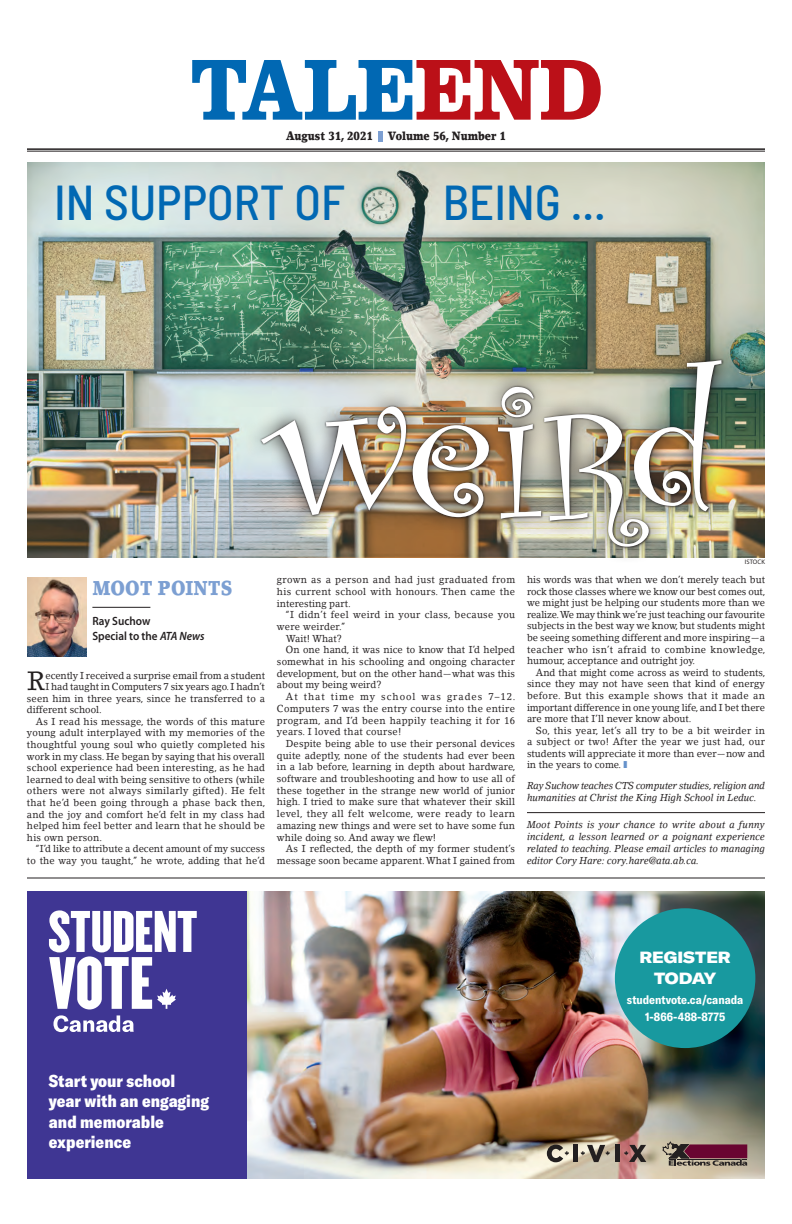
<style>
.page{position:relative;width:792px;height:1224px;background:#fff}
.page>*{position:absolute;margin:0;border:0;box-sizing:border-box;transform-origin:0 0}
.t1{font:500 semi-condensed 49px "Barlow";color:#0168b3}
.t2{font:26.2px "Lino Letter Std";color:#231f20;scale:.95 1}
.t3{font:900 20px "Lino Letter Std";color:#7c9fd2;scale:.82 1}
.t4{font:900 condensed 17px/20.4px "GT America";color:#fff}
.t5{font:900 expanded 16px/21.5px "GT America";color:#fff;text-align:center}
.t6{font:700 condensed 12px/17px "GT America";color:#fff;text-align:center}
.t7{font:900 12px "Lino Letter Std";color:#231f20;scale:.85 1}
.t8{font:600 12px/15px "Myriad Pro";color:#231f20;scale:.93 1}
.t9{font:10px/11.6px "Lino Letter Std";letter-spacing:.01em;color:#231f20;text-align:justify;scale:.95 1}
.t10{font:italic 10px/12.1px "Lino Letter Std";color:#231f20;scale:.95 1}
.t11{font:10px "Lino Letter Std";letter-spacing:.03em;color:#231f20;scale:.95 1}
.t12{font:10px "Lino Letter Std";letter-spacing:.035em;color:#231f20;scale:.95 1}
.t13{font:10px "Lino Letter Std";letter-spacing:-.01em;color:#231f20;scale:.95 1}
.t14{font:10px "Lino Letter Std";letter-spacing:.105em;color:#231f20;scale:.95 1}
.t15{font:6.5px "Myriad Pro";letter-spacing:.02em;color:#231f20}
.s1{font-style:italic}
.s2{color:#6692cb}
</style>
<div class="page">
<img style="left:27px;top:162px;width:738px;height:396px">
<hr style="left:27px;top:148px;width:738px;height:2px;background:#231f20">
<hr style="left:27px;top:151px;width:738px;height:1px;background:#231f20">
<div style="left:378px;top:131px;width:5px;height:10px;background:#7c9fd2"></div>
<svg style="left:192px;top:60px;width:409px;height:60px"></svg>
<hr style="left:527px;top:812px;width:238px;height:1px;background:#231f20">
<img style="left:247px;top:891px;width:518px;height:288px">
<div style="left:27px;top:891px;width:220px;height:288px;background:#3f3693"></div>
<svg style="left:49px;top:910px;width:148px;height:99px"></svg>
<svg style="left:53px;top:1015px;width:81px;height:17px"></svg>
<div style="left:615px;top:908px;width:140px;height:140px;background:#18999f;border-radius:50%"></div>
<svg style="left:663px;top:1142px;width:84px;height:24px;background:#764952"></svg>
<div style="left:573px;top:1145px;width:5px;height:17px;background:#231f20"></div>
<div style="left:615px;top:1145px;width:5px;height:17px;background:#231f20"></div>
<svg style="left:581px;top:1145px;width:29px;height:17px"></svg>
<svg style="left:624px;top:1145px;width:22px;height:17px"></svg>
<svg style="left:547px;top:1145px;width:22px;height:17px"></svg>
<hr style="left:27px;top:878px;width:738px;height:1px;background:#231f20">
<img style="left:246px;top:343px;width:491px;height:215px">
<img style="left:259px;top:358px;width:465px;height:191px">
<img style="left:261px;top:360px;width:461px;height:187px">
<hr style="left:92px;top:607px;width:58px;height:1px;background:#231f20">
<img style="left:27px;top:578px;width:59px;height:79px">
<p class="t7" style="left:286px;top:129px;width:104px">August 31, 2021</p>
<p class="t7" style="left:388px;top:129px;width:140px">Volume 56, Number 1</p>
<h1 class="t1" style="left:54px;top:167px;width:292px">IN SUPPORT OF</h1>
<h1 class="t1" style="left:443px;top:167px;width:164px">BEING ...</h1>
<p class="t15" style="left:745px;top:558px;width:22px">ISTOCK</p>
<h3 class="t3" style="left:92px;top:576px;width:173px">MOOT POINTS</h3>
<p class="t8" style="left:92px;top:614px;width:122px">Ray Suchow<br>Special to the <span class="s1">ATA News</span></p>
<h2 class="t2" style="left:27px;top:665px;width:21px">R</h2>
<p class="t9" style="left:45px;top:669px;width:233px">ecently I received a surprise email from a student</p>
<p class="t13" style="left:45px;top:680px;width:233px">I had taught in Computers 7 six years ago. I hadn’t</p>
<p class="t9" style="left:27px;top:692px;width:252px">seen him in three years, since he transferred to a</p>
<p class="t9" style="left:27px;top:704px;width:80px">different school.</p>
<p class="t9" style="left:36px;top:715px;width:243px">As I read his message, the words of this mature</p>
<p class="t9" style="left:27px;top:727px;width:252px">young adult interplayed with my memories of the</p>
<p class="t9" style="left:27px;top:739px;width:252px">thoughtful young soul who quietly completed his</p>
<p class="t9" style="left:27px;top:750px;width:252px">work in my class. He began by saying that his overall</p>
<p class="t9" style="left:27px;top:762px;width:252px">school experience had been interesting, as he had</p>
<p class="t9" style="left:27px;top:773px;width:252px">learned to deal with being sensitive to others (while</p>
<p class="t11" style="left:27px;top:785px;width:252px">others were not always similarly gifted). He felt</p>
<p class="t9" style="left:27px;top:797px;width:252px">that he’d been going through a phase back then,</p>
<p class="t9" style="left:27px;top:808px;width:252px">and the joy and comfort he’d felt in my class had</p>
<p class="t9" style="left:27px;top:820px;width:252px">helped him feel better and learn that he should be</p>
<p class="t9" style="left:27px;top:831px;width:81px">his own person.</p>
<p class="t9" style="left:36px;top:843px;width:243px">“I’d like to attribute a decent amount of my success</p>
<p class="t9" style="left:27px;top:855px;width:252px">to the way you taught,” he wrote, adding that he’d</p>
<p class="t9" style="left:277px;top:574px;width:252px">grown as a person and had just graduated from his current school with honours. Then came the interesting part.</p>
<p class="t12" style="left:286px;top:609px;width:243px">“I didn’t feel weird in your class, because you</p>
<p class="t9" style="left:277px;top:621px;width:73px">were weirder.”</p>
<p class="t9" style="left:286px;top:632px;width:61px">Wait! What?</p>
<p class="t9" style="left:286px;top:644px;width:243px">On one hand, it was nice to know that I’d helped</p>
<p class="t9" style="left:277px;top:656px;width:252px">somewhat in his schooling and ongoing character</p>
<p class="t9" style="left:277px;top:667px;width:252px">development, but on the other hand—what was this</p>
<p class="t9" style="left:277px;top:679px;width:112px">about my being weird?</p>
<p class="t14" style="left:286px;top:691px;width:243px">At that time my school was grades 7–12.</p>
<p class="t11" style="left:277px;top:702px;width:252px">Computers 7 was the entry course into the entire</p>
<p class="t11" style="left:277px;top:714px;width:252px">program, and I’d been happily teaching it for 16</p>
<p class="t11" style="left:277px;top:726px;width:133px">years. I loved that course!</p>
<p class="t9" style="left:286px;top:738px;width:243px">Despite being able to use their personal devices</p>
<p class="t9" style="left:277px;top:749px;width:252px">quite adeptly, none of the students had ever been</p>
<p class="t9" style="left:277px;top:761px;width:253px">in a lab before, learning in depth about hardware,</p>
<p class="t9" style="left:277px;top:773px;width:252px">software and troubleshooting and how to use all of</p>
<p class="t9" style="left:277px;top:784px;width:252px">these together in the strange new world of junior</p>
<p class="t9" style="left:277px;top:796px;width:252px">high. I tried to make sure that whatever their skill</p>
<p class="t12" style="left:277px;top:808px;width:252px">level, they all felt welcome, were ready to learn</p>
<p class="t9" style="left:277px;top:820px;width:252px">amazing new things and were set to have some fun</p>
<p class="t9" style="left:277px;top:831px;width:169px">while doing so. And away we flew!</p>
<p class="t9" style="left:286px;top:843px;width:243px">As I reflected, the depth of my former student’s</p>
<p class="t9" style="left:277px;top:855px;width:252px">message soon became apparent. What I gained from</p>
<p class="t9" style="left:527px;top:574px;width:253px">his words was that when we don’t merely teach but rock those classes where we know our best comes out, we might just be helping our students more than we realize. We may think we’re just teaching our favourite subjects in the best way we know, but students might be seeing something different and more inspiring—a teacher who isn’t afraid to combine knowledge, humour, acceptance and outright joy.</p>
<p class="t9" style="left:527px;top:666px;width:253px;text-indent:9px">And that might come across as weird to students, since they may not have seen that kind of energy before. But this example shows that it made an important difference in one young life, and I bet there are more that I’ll never know about.</p>
<p class="t9" style="left:527px;top:724px;width:252px;text-indent:9px">So, this year, let’s all try to be a bit weirder in a subject or two! After the year we just had, our students will appreciate it more than ever—now and in the years to come. <span class="s2">❚</span></p>
<p class="t10" style="left:527px;top:780px;width:252px;line-height:11.6px">Ray Suchow teaches CTS computer studies, religion and humanities at Christ the King High School in Leduc.</p>
<p class="t10" style="left:527px;top:818px;width:252px;text-align:justify">Moot Points is your chance to write about a funny incident, a lesson learned or a poignant experience related to teaching. Please email articles to managing editor Cory Hare: cory.hare@ata.ab.ca.</p>
<h3 class="t4" style="left:49px;top:1070px;width:162px">Start your school year with an engaging and memorable experience</h3>
<h3 class="t5" style="left:639px;top:946px;width:93px">REGISTER<br>TODAY</h3>
<p class="t6" style="left:627px;top:992px;width:118px">studentvote.ca/canada<br>1-866-488-8775</p>
</div>
